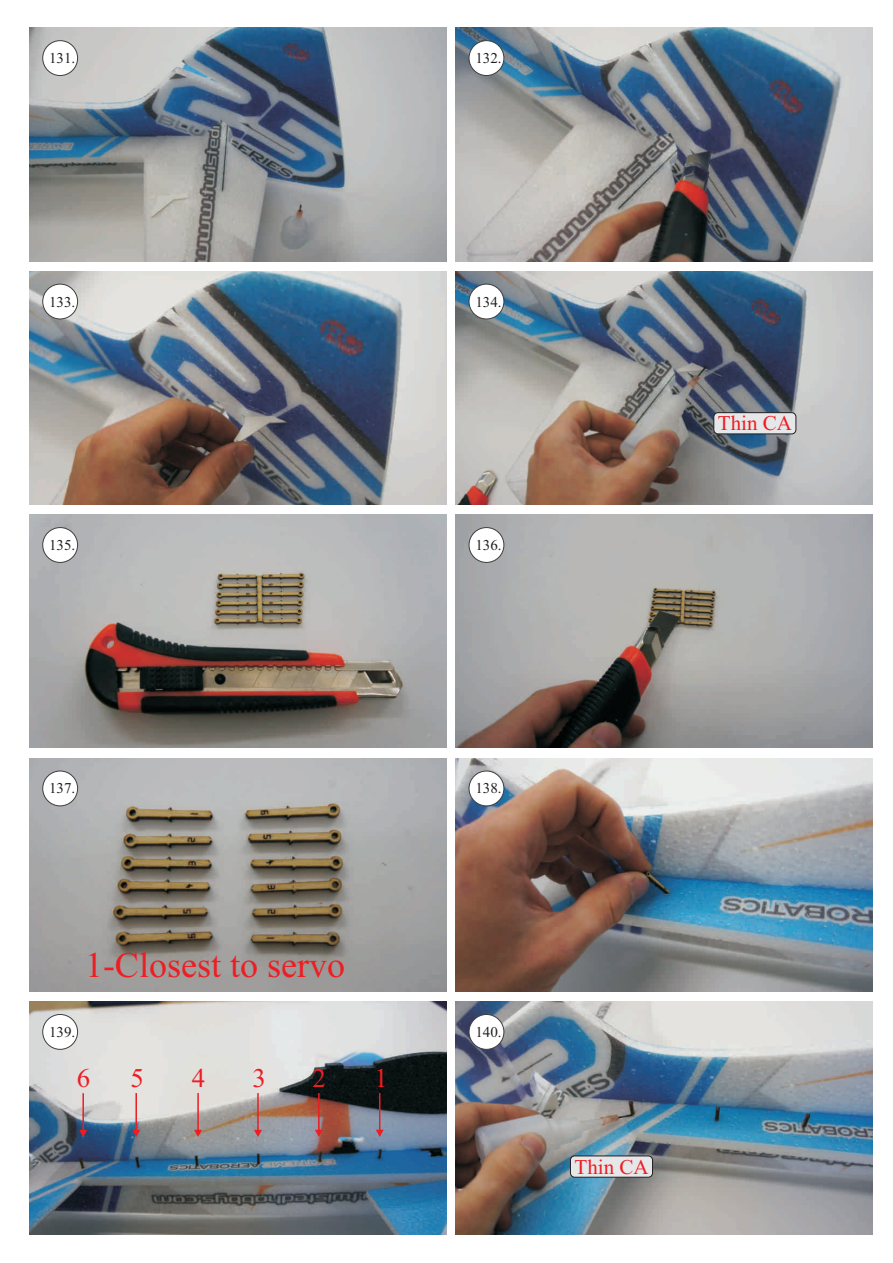
<style>
.page{position:relative;width:893px;height:1263px;background:#fff}
.page>*{position:absolute;margin:0;border:0;box-sizing:border-box;transform-origin:0 0}
.t1{font:36px "Times New Roman";color:#ee1d23}
.t2{font:27px "Times New Roman";color:#ee1d23}
.t3{font:21px "Times New Roman";color:#ee1d23}
.t4{font:15px "Times New Roman";color:#231f20}
</style>
<div class="page">
<img style="left:456px;top:758px;width:416px;height:233px">
<img style="left:456px;top:1002px;width:416px;height:233px">
<img style="left:30px;top:1002px;width:417px;height:233px">
<img style="left:30px;top:28px;width:417px;height:233px">
<img style="left:456px;top:28px;width:416px;height:233px">
<img style="left:456px;top:271px;width:416px;height:233px">
<img style="left:30px;top:271px;width:417px;height:233px">
<img style="left:30px;top:515px;width:417px;height:233px">
<img style="left:456px;top:515px;width:416px;height:233px">
<img style="left:30px;top:758px;width:417px;height:233px">
<div style="left:42px;top:40px;width:36px;height:36px;background:#fff;border:1px solid #3e3e3f;border-radius:50%"></div>
<div style="left:42px;top:284px;width:36px;height:35px;background:#fff;border:1px solid #3e3e3f;border-radius:50%"></div>
<div style="left:42px;top:527px;width:36px;height:36px;background:#fff;border:1px solid #3e3e3f;border-radius:50%"></div>
<div style="left:42px;top:771px;width:36px;height:35px;background:#fff;border:1px solid #3e3e3f;border-radius:50%"></div>
<div style="left:42px;top:1014px;width:36px;height:36px;background:#fff;border:1px solid #3e3e3f;border-radius:50%"></div>
<div style="left:469px;top:1014px;width:35px;height:36px;background:#fff;border:1px solid #3e3e3f;border-radius:50%"></div>
<div style="left:469px;top:40px;width:35px;height:36px;background:#fff;border:1px solid #3e3e3f;border-radius:50%"></div>
<div style="left:469px;top:284px;width:35px;height:35px;background:#fff;border:1px solid #3e3e3f;border-radius:50%"></div>
<div style="left:469px;top:527px;width:35px;height:36px;background:#fff;border:1px solid #3e3e3f;border-radius:50%"></div>
<div style="left:469px;top:771px;width:35px;height:35px;background:#fff;border:1px solid #3e3e3f;border-radius:50%"></div>
<div style="left:714px;top:412px;width:82px;height:22px;background:#e6e7e9;border:1px solid #231f20;border-radius:4px"></div>
<div style="left:570px;top:1156px;width:83px;height:21px;background:#e6e7e9;border:1px solid #231f20;border-radius:4px"></div>
<svg style="left:132px;top:1093px;width:8px;height:44px"></svg>
<svg style="left:194px;top:1093px;width:8px;height:44px"></svg>
<svg style="left:254px;top:1093px;width:8px;height:44px"></svg>
<svg style="left:315px;top:1093px;width:8px;height:44px"></svg>
<svg style="left:376px;top:1093px;width:8px;height:44px"></svg>
<svg style="left:79px;top:1093px;width:8px;height:44px"></svg>
<p class="t4" style="left:49px;top:53px;width:27px">1311.</p>
<p class="t4" style="left:475px;top:53px;width:28px">132.</p>
<p class="t4" style="left:49px;top:296px;width:28px">133.</p>
<p class="t4" style="left:475px;top:296px;width:28px">134.</p>
<h3 class="t3" style="left:718px;top:416px;width:76px">Thin CA</h3>
<p class="t4" style="left:49px;top:540px;width:28px">135.</p>
<p class="t4" style="left:475px;top:540px;width:28px">136.</p>
<p class="t4" style="left:49px;top:783px;width:28px">137.</p>
<h1 class="t1" style="left:85px;top:952px;width:261px">1-Closest to servo</h1>
<p class="t4" style="left:475px;top:783px;width:28px">138.</p>
<p class="t4" style="left:49px;top:1026px;width:28px">139.</p>
<p class="t4" style="left:475px;top:1026px;width:28px">140.</p>
<h2 class="t2" style="left:77px;top:1068px;width:15px">6</h2>
<h2 class="t2" style="left:130px;top:1068px;width:15px">5</h2>
<h2 class="t2" style="left:192px;top:1069px;width:15px">4</h2>
<h2 class="t2" style="left:252px;top:1068px;width:15px">3</h2>
<h2 class="t2" style="left:313px;top:1069px;width:15px">2</h2>
<h2 class="t2" style="left:375px;top:1069px;width:15px">1</h2>
<h3 class="t3" style="left:575px;top:1159px;width:76px">Thin CA</h3>
</div>
